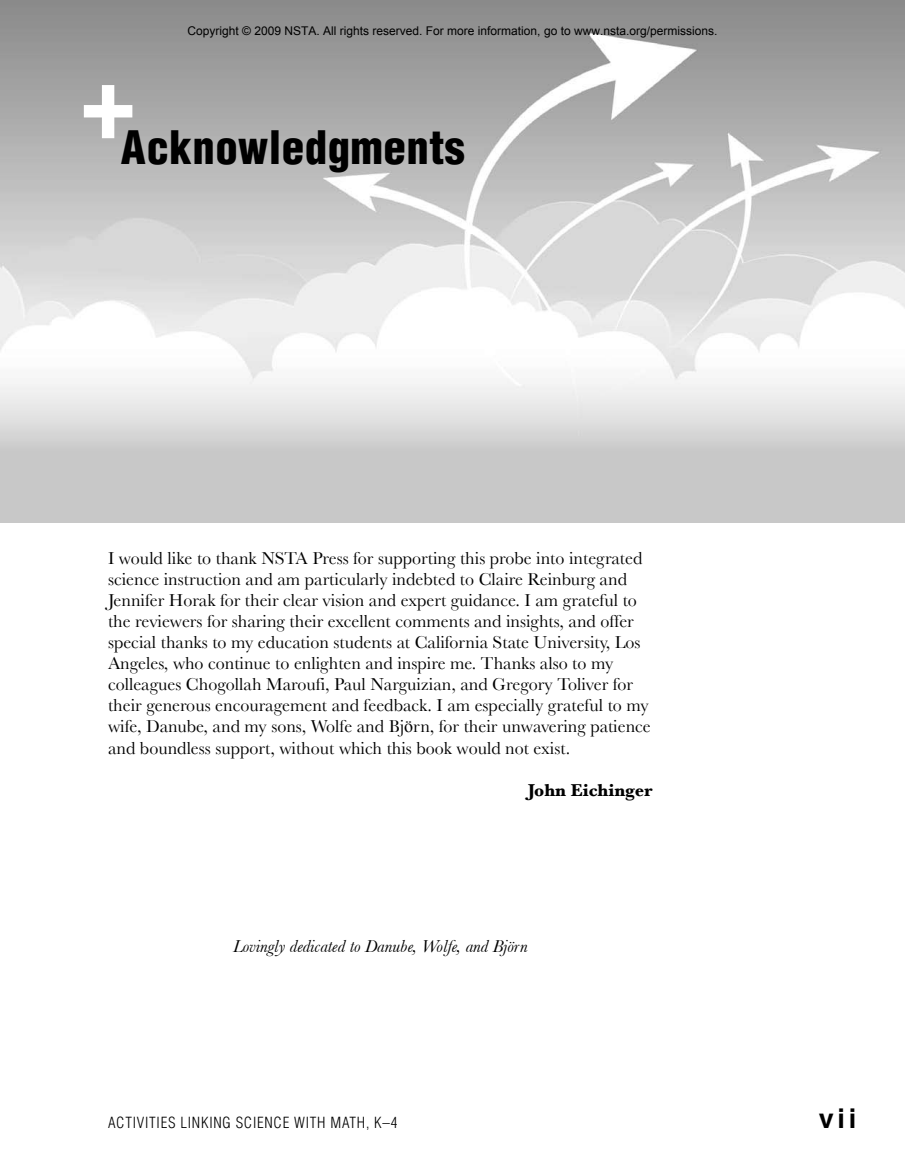
<style>
.page{position:relative;width:905px;height:1175px;background:#fff}
.page>*{position:absolute;margin:0;border:0;box-sizing:border-box;transform-origin:0 0}
.t1{font:900 condensed 108px "Helvetica";color:#fff}
.t2{font:900 condensed 45px "Helvetica";letter-spacing:.01em;color:#000}
.t3{font:700 27px "Helvetica";color:#000}
.t4{font:18px/21px "Baskerville";color:#000}
.t5{font:italic 18px "Baskerville";color:#000}
.t6{font:700 18px "Baskerville";color:#000}
.t7{font:300 condensed 15px "Helvetica";letter-spacing:.05em;color:#000}
.t8{font:12px "Arial";color:#000}
.s1{font-family:"Times New Roman"}
</style>
<div class="page">
<img style="left:0;top:0;width:904px;height:522px">
<p class="t8" style="left:187px;top:23px;width:531px">Copyright © 2009 NSTA. All rights reserved. For more information, go to www.nsta.org/permissions.</p>
<h1 class="t1" style="left:81px;top:30px;width:55px">+</h1>
<h2 class="t2" style="left:121px;top:119px;width:345px">Acknowledgments</h2>
<p class="t4" style="left:108px;top:548px;width:544px">I would like to thank NSTA Press for supporting this probe into integrated science instruction and am particularly indebted to Claire Reinburg and Jennifer Horak for their clear vision and expert guidance. I am grateful to the reviewers for sharing their excellent comments and insights, and offer special thanks to my education students at California State University, Los Angeles, who continue to enlighten and inspire me. Thanks also to my colleagues Chogollah Maroufi, Paul Narguizian, and Gregory Toliver for their generous encouragement and feedback. I am especially grateful to my wife, Danube, and my sons, Wolfe and Bj<span class="s1">ö</span>rn, for their unwavering patience and boundless support, without which this book would not exist.</p>
<p class="t6" style="left:528px;top:779px;width:126px">John Eichinger</p>
<p class="t5" style="left:233px;top:935px;width:296px">Lovingly dedicated to Danube, Wolfe, and Björn</p>
<p class="t7" style="left:108px;top:1113px;width:291px">ACTIVITIES LINKING SCIENCE WITH MATH, K–4</p>
<h3 class="t3" style="left:818px;top:1101px;width:39px">vii</h3>
</div>
